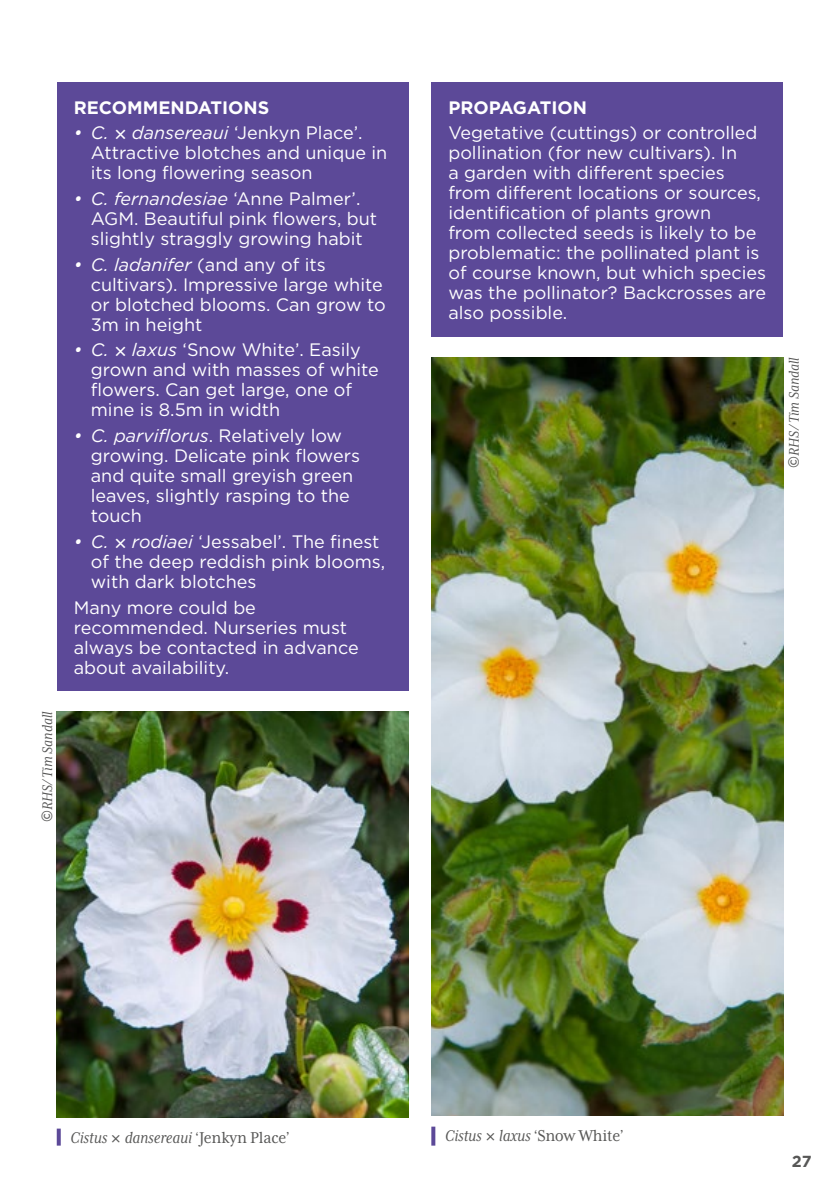
<style>
.page{position:relative;width:840px;height:1191px;background:#fff}
.page>*{position:absolute;margin:0;border:0;box-sizing:border-box;transform-origin:0 0}
.t1{font:18px/20px "Gotham";color:#fff}
.t2{font:italic 18px "Mrs Eaves XL Serif Nar OT";letter-spacing:-.01em;color:#575756}
.t3{font:700 18px "Gotham";color:#fff}
.t4{font:italic 16px "Mrs Eaves XL Serif Nar OT";color:#575756}
.t5{font:700 16px "Gotham";color:#575756}
.s1{font-family:"Source Sans Pro";font-style:normal}
.s2{font-style:italic}
.s3{font-size:21.6px}
.s4{font-style:normal;font-size:25.2px}
.s5{font-style:normal}
</style>
<div class="page">
<div style="left:57px;top:82px;width:351px;height:608px;background:#5c4998"></div>
<img style="left:431px;top:357px;width:351px;height:758px">
<img style="left:57px;top:711px;width:351px;height:406px">
<svg style="left:431px;top:1126px;width:4px;height:19px"></svg>
<svg style="left:57px;top:1128px;width:4px;height:17px"></svg>
<div style="left:431px;top:82px;width:351px;height:254px;background:#5c4998"></div>
<p class="t4" style="left:39px;top:822px;width:112px;rotate:-90deg"><span class="s1">©</span>RHS/ Tim Sandall</p>
<p class="t3" style="left:74px;top:95px;width:197px">RECOMMENDATIONS</p>
<p class="t1" style="left:91px;top:123px;width:298px;text-indent:-17px"><span class="s2">• C.</span> <span class="s3">×</span> <span class="s2">dansereaui</span> ‘Jenkyn Place’.<br>Attractive blotches and unique in its long flowering season</p>
<p class="t1" style="left:91px;top:188px;width:288px;text-indent:-17px"><span class="s2">• C. fernandesiae</span> ‘Anne Palmer’.<br>AGM. Beautiful pink flowers, but slightly straggly growing habit</p>
<p class="t1" style="left:91px;top:254px;width:296px;text-indent:-17px"><span class="s2">• C. ladanifer</span> (and any of its cultivars). Impressive large white or blotched blooms. Can grow to<br>3m in height</p>
<p class="t1" style="left:91px;top:340px;width:289px;text-indent:-17px"><span class="s2">• C.</span> <span class="s3">×</span> <span class="s2">laxus</span> ‘Snow White’. Easily grown and with masses of white flowers. Can get large, one of mine is 8.5m in width</p>
<p class="t1" style="left:91px;top:425px;width:270px;text-indent:-17px"><span class="s2">• C. parviflorus</span>. Relatively low growing. Delicate pink flowers and quite small greyish green leaves, slightly rasping to the touch</p>
<p class="t1" style="left:91px;top:531px;width:296px;text-indent:-17px"><span class="s2">• C.</span> <span class="s3">×</span> <span class="s2">rodiaei</span> ‘Jessabel’. The finest of the deep reddish pink blooms, with dark blotches</p>
<p class="t1" style="left:74px;top:597px;width:286px">Many more could be recommended. Nurseries must always be contacted in advance about availability.</p>
<p class="t3" style="left:448px;top:95px;width:140px">PROPAGATION</p>
<p class="t1" style="left:448px;top:123px;width:319px">Vegetative (cuttings) or controlled pollination (for new cultivars). In<br>a garden with different species from different locations or sources, identification of plants grown<br>from collected seeds is likely to be problematic: the pollinated plant is of course known, but which species was the pollinator? Backcrosses are also possible.</p>
<p class="t4" style="left:785px;top:468px;width:112px;rotate:-90deg"><span class="s1">©</span>RHS/ Tim Sandall</p>
<p class="t2" style="left:70px;top:1128px;width:221px">Cistus <span class="s4">×</span> dansereaui <span class="s5">‘Jenkyn Place’</span></p>
<p class="t2" style="left:444px;top:1126px;width:180px">Cistus <span class="s4">×</span> laxus <span class="s5">‘Snow White’</span></p>
<p class="t5" style="left:791px;top:1150px;width:21px">27</p>
</div>
